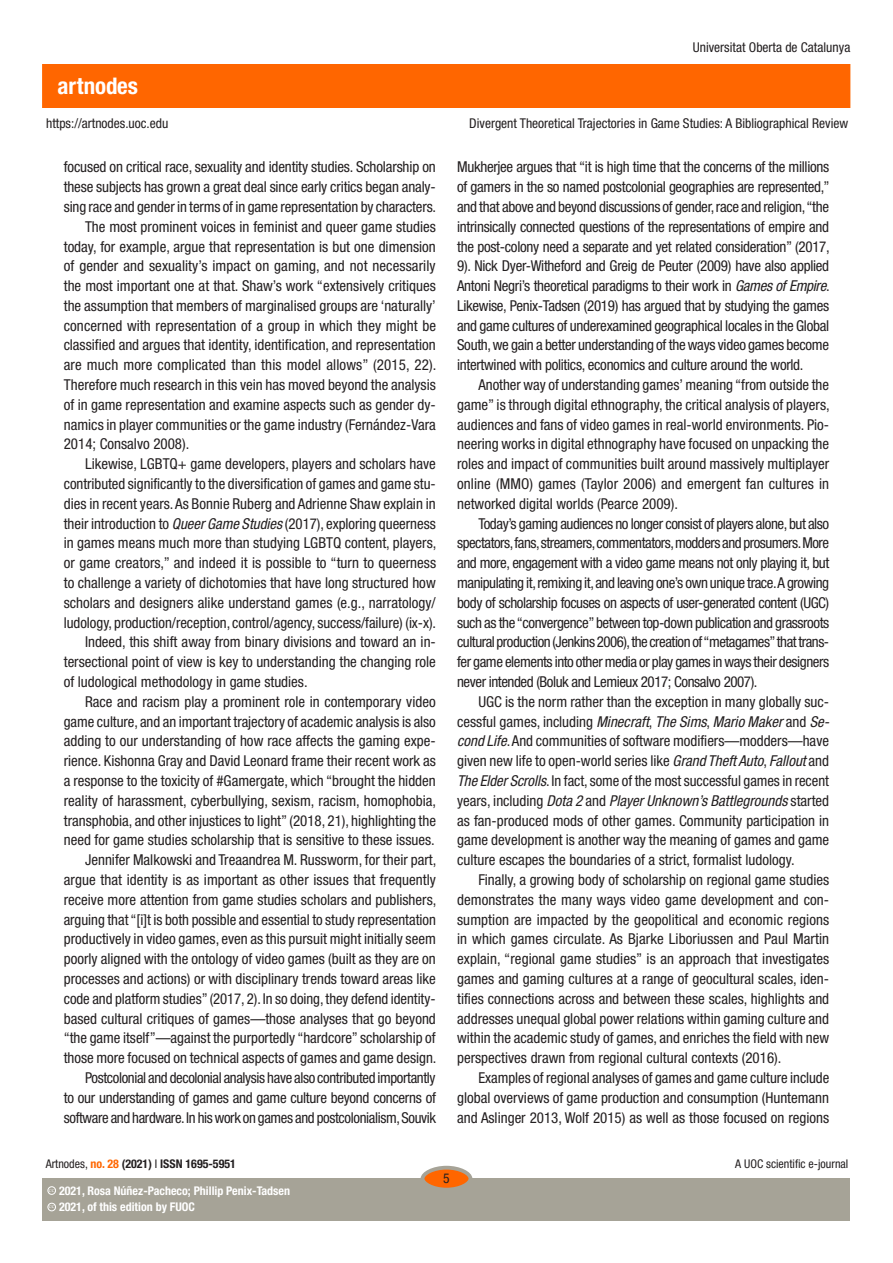
<style>
.page{position:relative;width:893px;height:1263px;background:#fff}
.page>*{position:absolute;margin:0;border:0;box-sizing:border-box;transform-origin:0 0}
.t1{font:700 condensed 22.95px "Helvetica Neue LT Std";color:#fff}
.text{font:condensed 15px/19.8px "Helvetica Neue LT Std";color:#231f20;text-align:justify}
.titolet{font:condensed 13.5px "Helvetica Neue LT Std";color:#231f20}
.t2{font:700 condensed 12px "Helvetica Neue LT Std";color:#fff}
.t3{font:700 condensed 12px "Helvetica Neue LT Std";color:#231f20}
.t4{font:condensed 12px "Helvetica Neue LT Std";color:#231f20}
.t5{font:600 3.9px "Adobe Caslon Pro";color:#fff}
.s1{font-style:italic}
.s2{font-weight:400}
.s3{color:#f60}
</style>
<div class="page">
<div style="left:43px;top:65px;width:807px;height:42px;background:#f60"></div>
<div style="left:43px;top:1178px;width:807px;height:42px;background:#a6a397"></div>
<div style="left:422px;top:1168px;width:48px;height:21px;background:#f60;border-radius:50%"></div>
<div style="left:421px;top:1166px;width:51px;height:25px;border:4px solid #a6a397;border-radius:50%"></div>
<div style="left:48px;top:1203px;width:8px;height:8px;border:1px solid #fff;border-radius:50%"></div>
<div style="left:48px;top:1186px;width:8px;height:8px;border:1px solid #fff;border-radius:50%"></div>
<p class="t1" style="left:58px;top:72px;width:82px">artnodes</p>
<p class="titolet" style="left:46px;top:115px;width:124px">https://artnodes.uoc.edu</p>
<p class="text" style="left:64px;top:157px;width:374px">focused on critical race, sexuality and identity studies. Scholarship on these subjects has grown a great deal since early critics began analy&shy;sing race and gender in terms of in game representation by characters.</p>
<p class="text" style="left:64px;top:216px;width:374px;text-indent:21px">The most prominent voices in feminist and queer game studies today, for example, argue that representation is but one dimension of gender and sexuality’s impact on gaming, and not necessarily the most important one at that. Shaw’s work “extensively critiques the assumption that members of marginalised groups are ‘naturally’ concerned with representation of a group in which they might be classified and argues that identity, identification, and representation are much more complicated than this model allows” (2015, 22).<br>Therefore much research in this vein has moved beyond the analysis of in game representation and examine aspects such as gender dy&shy;namics in player communities or the game industry (Fernández-Vara 2014; Consalvo 2008).</p>
<p class="text" style="left:64px;top:454px;width:374px;text-indent:21px">Likewise, LGBTQ+ game developers, players and scholars have contributed significantly to the diversification of games and game stu&shy;dies in recent years. As Bonnie Ruberg and Adrienne Shaw explain in their introduction to <span class="s1">Queer Game Studies</span> (2017), exploring queerness in games means much more than studying LGBTQ content, players, or game creators,” and indeed it is possible to “turn to queerness to challenge a variety of dichotomies that have long structured how scholars and designers alike understand games (e.g., narratology/ ludology, production/reception, control/agency, success/failure) (ix-x).</p>
<p class="text" style="left:64px;top:632px;width:374px;text-indent:21px">Indeed, this shift away from binary divisions and toward an in&shy;tersectional point of view is key to understanding the changing role of ludological methodology in game studies.</p>
<p class="text" style="left:64px;top:691px;width:374px;text-indent:21px">Race and racism play a prominent role in contemporary video game culture, and an important trajectory of academic analysis is also adding to our understanding of how race affects the gaming expe&shy;rience. Kishonna Gray and David Leonard frame their recent work as a response to the toxicity of #Gamergate, which “brought the hidden reality of harassment, cyberbullying, sexism, racism, homophobia, transphobia, and other injustices to light” (2018, 21), highlighting the need for game studies scholarship that is sensitive to these issues.</p>
<p class="text" style="left:64px;top:850px;width:374px;text-indent:21px">Jennifer Malkowski and Treaandrea M. Russworm, for their part, argue that identity is as important as other issues that frequently receive more attention from game studies scholars and publishers, arguing that “[i]t is both possible and essential to study representation productively in video games, even as this pursuit might initially seem poorly aligned with the ontology of video games (built as they are on processes and actions) or with disciplinary trends toward areas like code and platform studies” (2017, 2). In so doing, they defend identity&shy;based cultural critiques of games—those analyses that go beyond “the game itself”—against the purportedly “hardcore” scholarship of those more focused on technical aspects of games and game design.</p>
<p class="text" style="left:64px;top:1068px;width:374px;text-indent:21px">Postcolonial and decolonial analysis have also contributed importantly to our understanding of games and game culture beyond concerns of software and hardware. In his work on games and postcolonialism, Souvik</p>
<p class="titolet" style="left:693px;top:40px;width:159px">Universitat Oberta de Catalunya</p>
<p class="titolet" style="left:469px;top:115px;width:380px">Divergent Theoretical Trajectories in Game Studies: A Bibliographical Review</p>
<p class="text" style="left:457px;top:157px;width:374px">Mukherjee argues that “it is high time that the concerns of the millions of gamers in the so named postcolonial geographies are represented,” and that above and beyond discussions of gender, race and religion, “the intrinsically connected questions of the representations of empire and the post-colony need a separate and yet related consideration” (2017, 9). Nick Dyer-Witheford and Greig de Peuter (2009) have also applied Antoni Negri’s theoretical paradigms to their work in <span class="s1">Games of Empire</span>.<br>Likewise, Penix-Tadsen (2019) has argued that by studying the games and game cultures of underexamined geographical locales in the Global South, we gain a better understanding of the ways video games become intertwined with politics, economics and culture around the world.</p>
<p class="text" style="left:457px;top:375px;width:374px;text-indent:21px">Another way of understanding games’ meaning “from outside the game” is through digital ethnography, the critical analysis of players, audiences and fans of video games in real-world environments. Pio&shy;neering works in digital ethnography have focused on unpacking the roles and impact of communities built around massively multiplayer online (MMO) games (Taylor 2006) and emergent fan cultures in networked digital worlds (Pearce 2009).</p>
<p class="text" style="left:457px;top:513px;width:374px;text-indent:21px">Today’s gaming audiences no longer consist of players alone, but also spectators, fans, streamers, commentators, modders and prosumers. More and more, engagement with a video game means not only playing it, but manipulating it, remixing it, and leaving one’s own unique trace. A growing body of scholarship focuses on aspects of user-generated content (UGC) such as the “convergence” between top-down publication and grassroots cultural production (Jenkins 2006), the creation of “metagames” that trans&shy;fer game elements into other media or play games in ways their designers never intended (Boluk and Lemieux 2017; Consalvo 2007).</p>
<p class="text" style="left:457px;top:691px;width:374px;text-indent:21px">UGC is the norm rather than the exception in many globally suc&shy;cessful games, including <span class="s1">Minecraft</span>, <span class="s1">The Sims</span>, <span class="s1">Mario Maker</span> and <span class="s1">Se&shy;cond Life</span>. And communities of software modifiers—modders—have given new life to open-world series like <span class="s1">Grand Theft Auto</span>, <span class="s1">Fallout</span> and <span class="s1">The Elder Scrolls</span>. In fact, some of the most successful games in recent years, including <span class="s1">Dota 2</span> and <span class="s1">Player Unknown’s Battlegrounds</span> started as fan-produced mods of other games. Community participation in game development is another way the meaning of games and game culture escapes the boundaries of a strict, formalist ludology.</p>
<p class="text" style="left:457px;top:870px;width:374px;text-indent:21px">Finally, a growing body of scholarship on regional game studies demonstrates the many ways video game development and con&shy;sumption are impacted by the geopolitical and economic regions in which games circulate. As Bjarke Liboriussen and Paul Martin explain, “regional game studies” is an approach that investigates games and gaming cultures at a range of geocultural scales, iden&shy;tifies connections across and between these scales, highlights and addresses unequal global power relations within gaming culture and within the academic study of games, and enriches the field with new perspectives drawn from regional cultural contexts (2016).</p>
<p class="text" style="left:457px;top:1068px;width:374px;text-indent:21px">Examples of regional analyses of games and game culture include global overviews of game production and consumption (Huntemann and Aslinger 2013, Wolf 2015) as well as those focused on regions</p>
<p class="t3" style="left:46px;top:1157px;width:192px"><span class="s2">Artnodes,</span> <span class="s3">no. 28</span> (2021) <span class="s2">I</span> ISSN 1695-5951</p>
<p class="t2" style="left:59px;top:1183px;width:233px">2021, Rosa Núñez-Pacheco; Phillip Penix-Tadsen</p>
<p class="t5" style="left:49px;top:1188px;width:7px">CC</p>
<p class="t5" style="left:49px;top:1205px;width:7px">CC</p>
<p class="t2" style="left:59px;top:1200px;width:138px">2021, of this edition by FUOC</p>
<p class="titolet" style="left:443px;top:1171px;width:8px">5</p>
<p class="t4" style="left:735px;top:1157px;width:115px">A UOC scientific e-journal</p>
</div>
